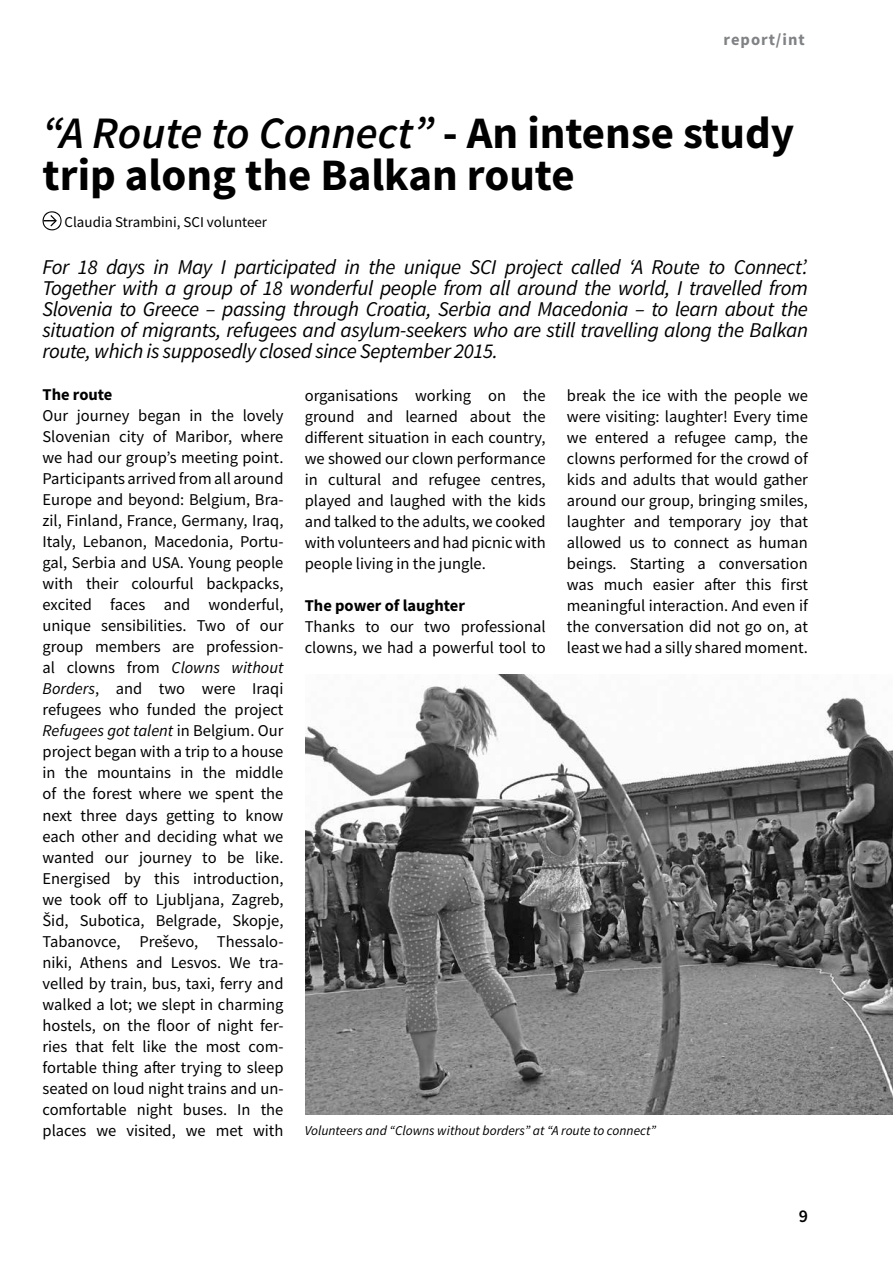
<style>
.page{position:relative;width:893px;height:1263px;background:#fff}
.page>*{position:absolute;margin:0;border:0;box-sizing:border-box;transform-origin:0 0}
.t1{font:700 45px/42px "Source Sans Pro";color:#000}
.t2{font:italic 21px/21px "Source Sans Pro";letter-spacing:-.02em;color:#000;text-align:justify}
.t3{font:600 18px "Source Sans Pro";color:#000}
.t4{font:16.5px/21px "Source Sans Pro";color:#000;text-align:justify}
.t5{font:700 16.5px "Source Sans Pro";color:#000}
.t6{font:700 16.5px "Source Sans Pro";letter-spacing:.06em;color:#808285}
.t7{font:15px "Source Sans Pro";color:#000}
.t8{font:italic 13.5px "Source Sans Pro";color:#000}
.s1{font-weight:600;font-style:italic}
.s2{font-style:italic}
</style>
<div class="page">
<svg style="left:43px;top:211px;width:19px;height:19px"></svg>
<img style="left:306px;top:675px;width:587px;height:439px">
<p class="t6" style="left:724px;top:28px;width:83px">report/int</p>
<h1 class="t1" style="left:43px;top:112px;width:753px"><span class="s1">“A Route to Connect”</span> - An intense study trip along the Balkan route</h1>
<p class="t7" style="left:65px;top:213px;width:204px">Claudia Strambini, SCI volunteer</p>
<p class="t2" style="left:43px;top:257px;width:767px">For 18 days in May I participated in the unique SCI project called ‘A Route to Connect’.<br>Together with a group of 18 wonderful people from all around the world, I travelled from Slovenia to Greece – passing through Croatia, Serbia and Macedonia – to learn about the situation of migrants, refugees and asylum-seekers who are still travelling along the Balkan route, which is supposedly closed since September 2015.</p>
<p class="t5" style="left:43px;top:384px;width:71px">The route</p>
<p class="t4" style="left:43px;top:405px;width:242px">Our journey began in the lovely Slovenian city of Maribor, where we had our group’s meeting point.<br>Participants arrived from all around Europe and beyond: Belgium, Bra&shy;zil, Finland, France, Germany, Iraq, Italy, Lebanon, Macedonia, Portu&shy;gal, Serbia and USA. Young people with their colourful backpacks, excited faces and wonderful, unique sensibilities. Two of our group members are profession&shy;al clowns from <span class="s2">Clowns without Borders</span>, and two were Iraqi refugees who funded the project <span class="s2">Refugees got talent</span> in Belgium. Our project began with a trip to a house in the mountains in the middle of the forest where we spent the next three days getting to know each other and deciding what we wanted our journey to be like.<br>Energised by this introduction, we took off to Ljubljana, Zagreb, Šid, Subotica, Belgrade, Skopje, Tabanovce, Preševo, Thessalo&shy;niki, Athens and Lesvos. We tra&shy;velled by train, bus, taxi, ferry and walked a lot; we slept in charming hostels, on the floor of night fer&shy;ries that felt like the most com&shy;fortable thing after trying to sleep seated on loud night trains and un&shy;comfortable night buses. In the places we visited, we met with</p>
<p class="t4" style="left:305px;top:384px;width:242px">organisations working on the ground and learned about the different situation in each country, we showed our clown performance in cultural and refugee centres, played and laughed with the kids and talked to the adults, we cooked with volunteers and had picnic with people living in the jungle.</p>
<p class="t5" style="left:305px;top:594px;width:162px">The power of laughter</p>
<p class="t4" style="left:305px;top:615px;width:242px">Thanks to our two professional clowns, we had a powerful tool to</p>
<p class="t4" style="left:567px;top:384px;width:242px">break the ice with the people we were visiting: laughter! Every time we entered a refugee camp, the clowns performed for the crowd of kids and adults that would gather around our group, bringing smiles, laughter and temporary joy that allowed us to connect as human beings. Starting a conversation was much easier after this first meaningful interaction. And even if the conversation did not go on, at least we had a silly shared moment.</p>
<p class="t8" style="left:305px;top:1122px;width:353px">Volunteers and “Clowns without borders” at “A route to connect”</p>
<p class="t3" style="left:799px;top:1205px;width:11px">9</p>
</div>
